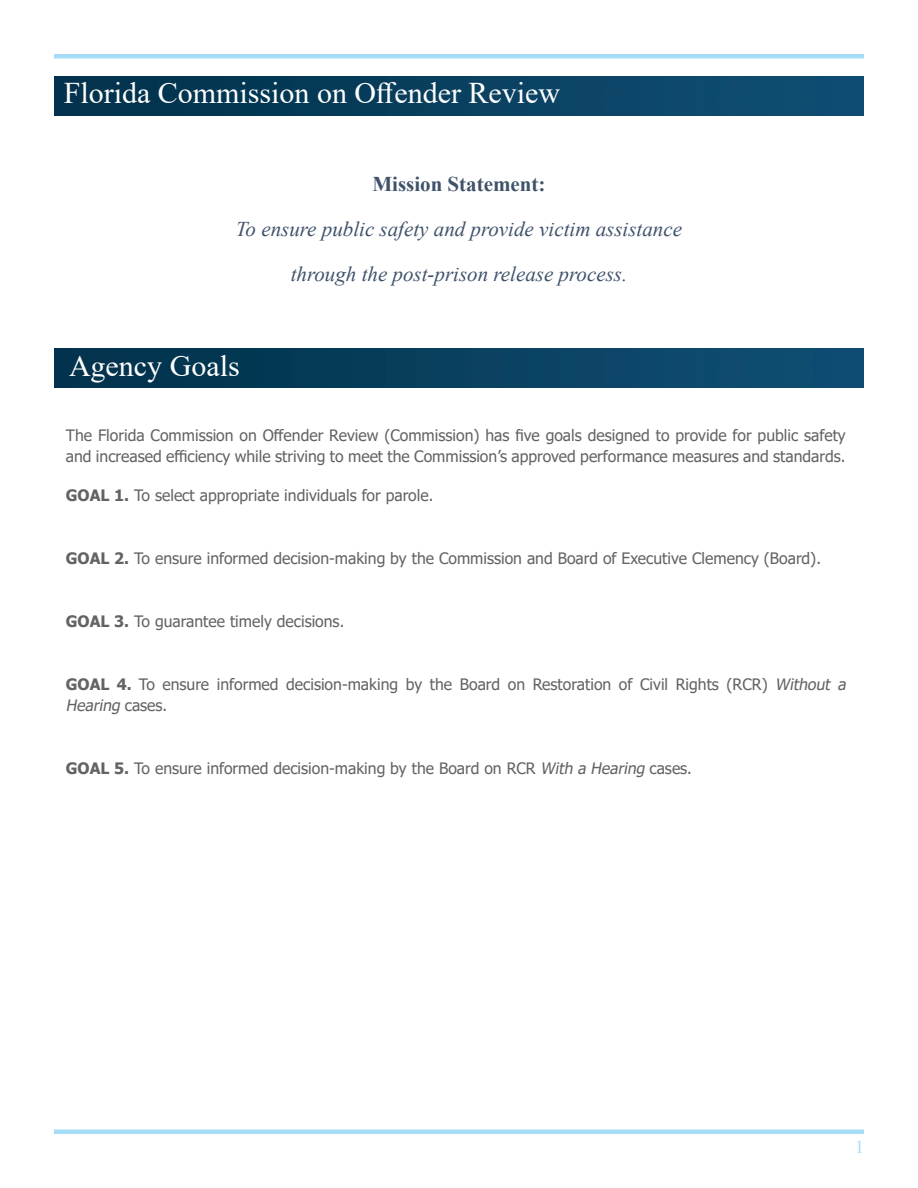
<style>
.page{position:relative;width:918px;height:1188px;background:#fff}
.page>*{position:absolute;margin:0;border:0;box-sizing:border-box;transform-origin:0 0}
.t1{font:30px "Times New Roman";color:#fff}
.t2{font:italic 21px "Times New Roman";color:#3f526a}
.t3{font:700 21px "Times New Roman";color:#3f526a}
.t4{font:18px "Times New Roman";color:#a5dcf7}
.t5{font:15.75px/21px "Tahoma";color:#636366}
.s1{font-weight:700}
.s2{font-style:italic}
</style>
<div class="page">
<img style="left:54px;top:77px;width:810px;height:39px">
<hr style="left:54px;top:54px;width:810px;height:4px;background:#a5dcf7">
<hr style="left:54px;top:1130px;width:810px;height:4px;background:#a5dcf7">
<img style="left:54px;top:349px;width:810px;height:39px">
<p class="t1" style="left:64px;top:72px;width:498px">Florida Commission on Offender Review</p>
<p class="t3" style="left:372px;top:169px;width:175px">Mission Statement:</p>
<p class="t2" style="left:236px;top:215px;width:448px">To ensure public safety and provide victim assistance</p>
<p class="t2" style="left:291px;top:260px;width:338px">through the post-prison release process.</p>
<p class="t1" style="left:69px;top:345px;width:172px">Agency Goals</p>
<p class="t5" style="left:66px;top:426px;width:781px">The Florida Commission on Offender Review (Commission) has five goals designed to provide for public safety and increased efficiency while striving to meet the Commission’s approved performance measures and standards.</p>
<p class="t5" style="left:66px;top:486px;width:369px"><span class="s1">GOAL 1.</span> To select appropriate individuals for parole.</p>
<p class="t5" style="left:66px;top:549px;width:757px"><span class="s1">GOAL 2.</span> To ensure informed decision-making by the Commission and Board of Executive Clemency (Board).</p>
<p class="t5" style="left:66px;top:612px;width:280px"><span class="s1">GOAL 3.</span> To guarantee timely decisions.</p>
<p class="t5" style="left:66px;top:675px;width:785px"><span class="s1">GOAL 4.</span> To ensure informed decision-making by the Board on Restoration of Civil Rights (RCR) <span class="s2">Without a<br>Hearing</span> ca ses .</p>
<p class="t5" style="left:66px;top:759px;width:628px"><span class="s1">GOAL 5.</span> To ensure informed decision-making by the Board on RCR <span class="s2">With a Hearing</span> cases.</p>
<p class="t4" style="left:855px;top:1134px;width:10px">1</p>
</div>
